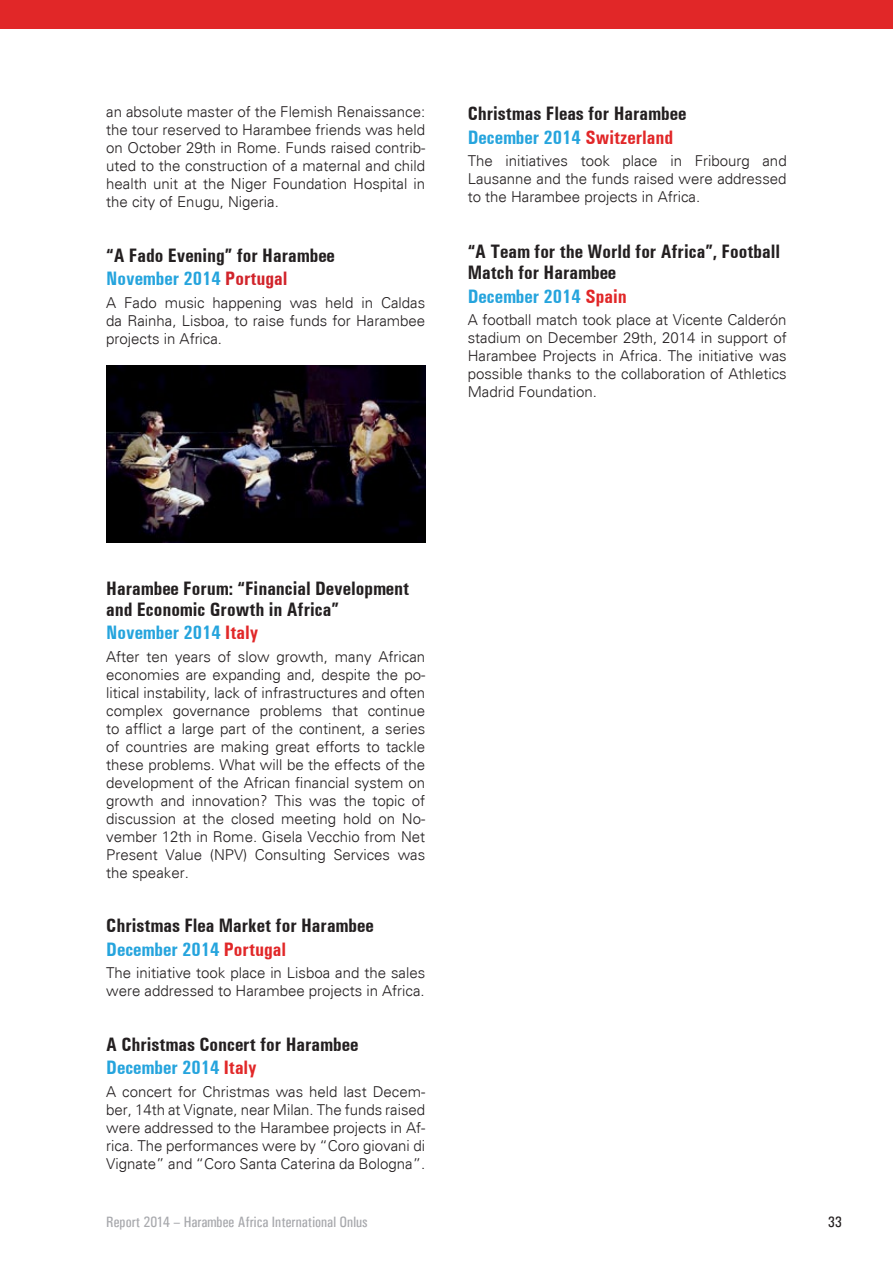
<style>
.page{position:relative;width:893px;height:1263px;background:#fff}
.page>*{position:absolute;margin:0;border:0;box-sizing:border-box;transform-origin:0 0}
.t1{font:700 condensed 19.5px/23.7px "Univers";color:#231f20}
.t2{font:700 condensed 19.5px "Univers";color:#25a4dd}
.t3{font:300 15px/18px "Univers";color:#231f20;text-align:justify}
.t4{font:15px "Univers Condensed";color:#a8a9ad}
.t5{font:15px "Univers Condensed";color:#231f20}
.s1{color:#25a4dd}
.s2{color:#d1232a}
.s3{color:#e12728}
</style>
<div class="page">
<div style="left:0;top:0;width:893px;height:28px;background:#e12728"></div>
<img style="left:106px;top:365px;width:319px;height:178px">
<p class="t3" style="left:106px;top:103px;width:320px">an absolute master of the Flemish Renaissance: the tour reserved to Harambee friends was held on October 29th in Rome. Funds raised contrib&shy;uted to the construction of a maternal and child health unit at the Niger Foundation Hospital in the city of Enugu, Nigeria.</p>
<h1 class="t1" style="left:106px;top:243px;width:230px">“A Fado Evening” for Harambee<br><span class="s1">November 2014</span> <span class="s2">Portugal</span></h1>
<p class="t3" style="left:106px;top:293px;width:320px">A Fado music happening was held in Caldas da Rainha, Lisboa, to raise funds for Harambee projects in Africa.</p>
<h1 class="t1" style="left:468px;top:101px;width:220px">Christmas Fleas for Harambee<br><span class="s1">December 2014</span> <span class="s3">Switzerland</span></h1>
<p class="t3" style="left:468px;top:151px;width:320px">The initiatives took place in Fribourg and Lausanne and the funds raised were addressed to the Harambee projects in Africa.</p>
<h1 class="t1" style="left:468px;top:241px;width:314px;line-height:21px">“A Team for the World for Africa”, Football<br>Match for Harambee</h1>
<h1 class="t2" style="left:468px;top:284px;width:160px">December 2014 <span class="s3">Spain</span></h1>
<p class="t3" style="left:468px;top:310px;width:320px">A football match took place at Vicente Calderón stadium on December 29th, 2014 in support of Harambee Projects in Africa. The initiative was possible thanks to the collaboration of Athletics Madrid Foundation.</p>
<h1 class="t1" style="left:106px;top:577px;width:304px;line-height:21px">Harambee Forum: “Financial Development and Economic Growth in Africa”</h1>
<h1 class="t2" style="left:106px;top:621px;width:154px">November 2014 <span class="s3">Italy</span></h1>
<p class="t3" style="left:106px;top:647px;width:320px">After ten years of slow growth, many African economies are expanding and, despite the po&shy;litical instability, lack of infrastructures and often complex governance problems that continue to afflict a large part of the continent, a series of countries are making great efforts to tackle these problems. What will be the effects of the development of the African financial system on growth and innovation? This was the topic of discussion at the closed meeting hold on No&shy;vember 12th in Rome. Gisela Vecchio from Net Present Value (NPV) Consulting Services was the speaker.</p>
<h1 class="t1" style="left:106px;top:914px;width:269px">Christmas Flea Market for Harambee<br><span class="s1">December 2014</span> <span class="s3">Portugal</span></h1>
<p class="t3" style="left:106px;top:964px;width:320px">The initiative took place in Lisboa and the sales were addressed to Harambee projects in Africa.</p>
<h1 class="t1" style="left:106px;top:1032px;width:253px">A Christmas Concert for Harambee<br><span class="s1">December 2014</span> <span class="s3">Italy</span></h1>
<p class="t3" style="left:106px;top:1082px;width:320px">A concert for Christmas was held last Decem&shy;ber, 14th at Vignate, near Milan. The funds raised were addressed to the Harambee projects in Af&shy;rica. The performances were by “Coro giovani di Vignate” and “Coro Santa Caterina da Bologna”.</p>
<p class="t4" style="left:106px;top:1213px;width:263px">Report 2014 – Harambee Africa International Onlus</p>
<p class="t5" style="left:828px;top:1213px;width:15px">33</p>
</div>
